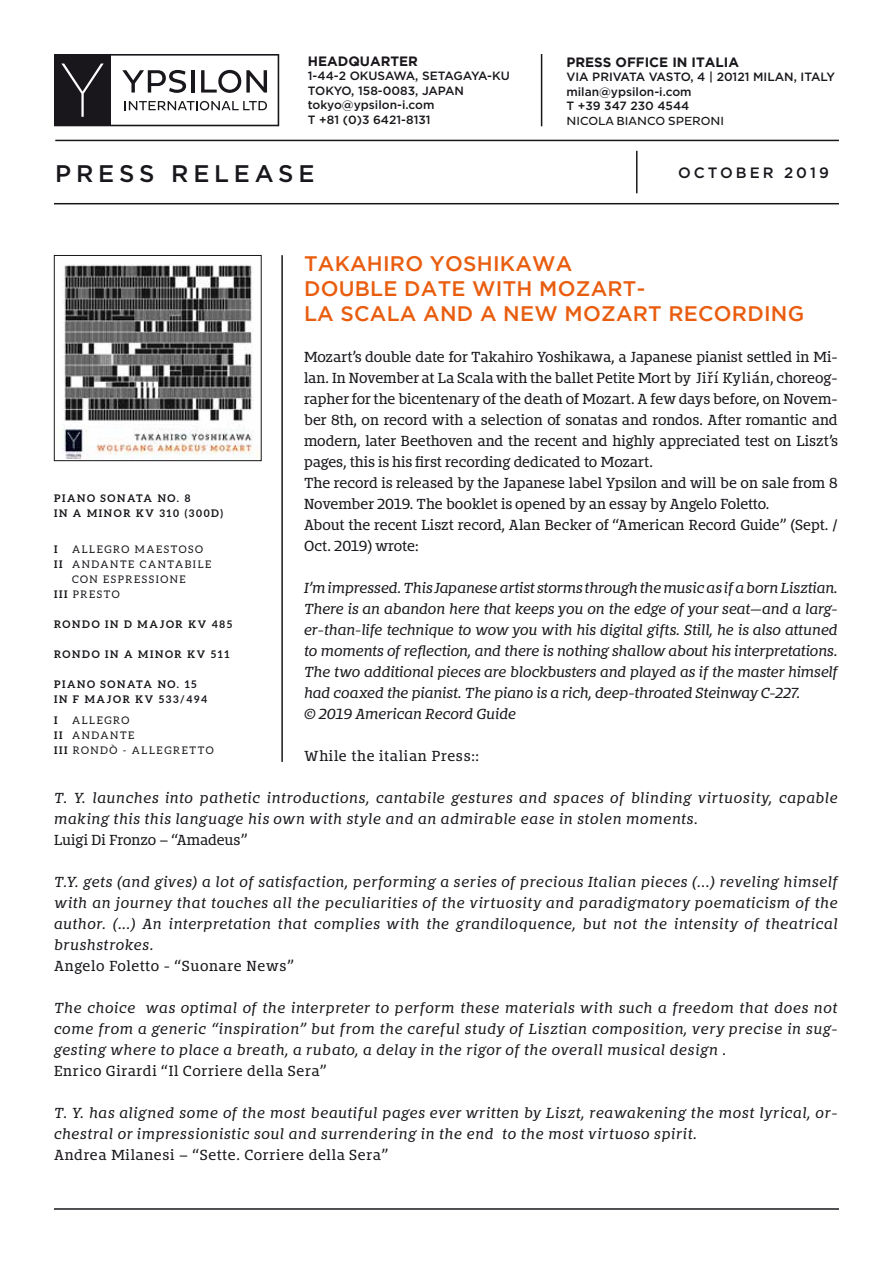
<style>
.page{position:relative;width:893px;height:1263px;background:#fff}
.page>*{position:absolute;margin:0;border:0;box-sizing:border-box;transform-origin:0 0}
.t1{font:500 24px "Gotham";letter-spacing:.2em;color:#1a171c}
.t2{font:500 21px/25.2px "Gotham";letter-spacing:.01em;color:#e95d0f}
.t3{font:500 15px "Gotham";letter-spacing:.2em;color:#1a171c}
.t4{font:13.5px/21px "Bommer Slab";color:#1a171c}
.t5{font:italic 13.5px/21px "Bommer Slab";letter-spacing:.02em;color:#1a171c;text-align:justify}
.t6{font:italic 13.5px/21px "Bommer Slab";letter-spacing:-.005em;color:#1a171c}
.t7{font:italic 13.5px/21px "Bommer Slab";letter-spacing:.05em;color:#1a171c}
.t8{font:italic 13.5px/21px "Bommer Slab";letter-spacing:.045em;color:#1a171c}
.t9{font:13.5px "Bommer Slab";letter-spacing:.05em;color:#1a171c}
.t10{font:700 13.5px "Gotham";color:#1a171c}
.t11{font:13.5px "Bommer Slab";letter-spacing:.04em;color:#1a171c}
.t12{font:500 12px/14.4px "Gotham";color:#1a171c}
.t13{font:12px "Pluto Sans";color:#1a171c}
.t14{font:700 10.5px/15px "Aleo";letter-spacing:.15em;color:#1a171c}
.t15{font:10.5px/15px "Aleo";letter-spacing:.15em;color:#1a171c}
.s1{font-weight:700}
</style>
<div class="page">
<hr style="left:54px;top:1208px;width:785px;height:2px;background:#1a171c">
<svg style="left:54px;top:54px;width:225px;height:72px"></svg>
<hr style="left:55px;top:140px;width:784px;height:1px;background:#1a171c">
<hr style="left:54px;top:203px;width:785px;height:1px;background:#1a171c">
<hr style="left:541px;top:54px;width:1px;height:72px;background:#1a171c">
<hr style="left:636px;top:151px;width:1px;height:42px;background:#1a171c">
<img style="left:63px;top:264px;width:197px;height:195px">
<div style="left:54px;top:255px;width:208px;height:206px;border:1px solid #1a171c"></div>
<hr style="left:281px;top:255px;width:2px;height:507px;background:#1a171c">
<p class="t10" style="left:308px;top:53px;width:112px">HEADQUARTER</p>
<p class="t12" style="left:308px;top:69px;width:203px">1-44-2 OKUSAWA, SETAGAYA-KU<br>TOKYO, 158-0083, JAPAN tokyo@ypsilon-i.com<br>T +81 (0)3 6421-8131</p>
<h1 class="t1" style="left:55px;top:157px;width:261px">PRESS RELEASE</h1>
<p class="t10" style="left:566px;top:54px;width:174px">PRESS OFFICE IN ITALIA</p>
<p class="t12" style="left:566px;top:70px;width:270px">VIA PRIVATA VASTO, 4 | 20121 MILAN, ITALY milan@ypsilon-i.com<br>T +39 347 230 4544</p>
<p class="t13" style="left:566px;top:114px;width:159px">NICOLA BIANCO SPERONI</p>
<p class="t3" style="left:678px;top:163px;width:152px">OCTOBER 2019</p>
<h2 class="t2" style="left:304px;top:250px;width:502px">TAKAHIRO YOSHIKAWA<br>DOUBLE DATE WITH MOZART-<br>LA SCALA AND A NEW MOZART RECORDING</h2>
<p class="t4" style="left:304px;top:347px;width:536px">Mozart’s double date for Takahiro Yoshikawa, a Japanese pianist settled in Mi&shy;lan. In November at La Scala with the ballet Petite Mort by Jiří Kylián, choreog&shy;rapher for the bicentenary of the death of Mozart. A few days before, on Novem&shy;ber 8th, on record with a selection of sonatas and rondos. After romantic and modern, later Beethoven and the recent and highly appreciated test on Liszt’s pages, this is his first recording dedicated to Mozart.<br>The record is released by the Japanese label Ypsilon and will be on sale from 8<br>November 2019. The booklet is opened by an essay by Angelo Foletto.<br>About the recent Liszt record, Alan Becker of “American Record Guide” (Sept. / Oct. 2019) wrote:</p>
<p class="t6" style="left:304px;top:578px;width:535px">I’m impressed. This Japanese artist storms through the music as if a born Lisztian.<br>There is an abandon here that keeps you on the edge of your seat—and a larg&shy;er-than-life technique to wow you with his digital gifts. Still, he is also attuned to moments of reflection, and there is nothing shallow about his interpretations.<br>The two additional pieces are blockbusters and played as if the master himself had coaxed the pianist. The piano is a rich, deep-throated Steinway C-227.<br>© 2019 American Record Guide</p>
<p class="t9" style="left:304px;top:746px;width:177px">While the italian Press::</p>
<p class="t8" style="left:54px;top:788px;width:785px">T. Y. launches into pathetic introductions, cantabile gestures and spaces of blinding virtuosity, capable making this this language his own with style and an admirable ease in stolen moments.</p>
<p class="t4" style="left:54px;top:830px;width:195px">Luigi Di Fronzo – “Amadeus”</p>
<p class="t5" style="left:54px;top:872px;width:785px">T.Y. gets (and gives) a lot of satisfaction, performing a series of precious Italian pieces (...) reveling himself with an journey that touches all the peculiarities of the virtuosity and paradigmatory poematicism of the author. (...) An interpretation that complies with the grandiloquence, but not the intensity of theatrical brushstrokes.</p>
<p class="t11" style="left:54px;top:956px;width:241px">Angelo Foletto - “Suonare News”</p>
<p class="t5" style="left:54px;top:998px;width:785px">The choice was optimal of the interpreter to perform these materials with such a freedom that does not come from a generic “inspiration” but from the careful study of Lisztian composition, very precise in sug&shy;gesting where to place a breath, a rubato, a delay in the rigor of the overall musical design .</p>
<p class="t9" style="left:54px;top:1061px;width:274px">Enrico Girardi “Il Corriere della Sera”</p>
<p class="t7" style="left:54px;top:1103px;width:785px">T. Y. has aligned some of the most beautiful pages ever written by Liszt, reawakening the most lyrical, or&shy;chestral or impressionistic soul and surrendering in the end to the most virtuoso spirit.</p>
<p class="t9" style="left:54px;top:1145px;width:336px">Andrea Milanesi – “Sette. Corriere della Sera”</p>
<p class="t14" style="left:54px;top:490px;width:170px">PIANO SONATA NO. 8<br>IN A MINOR KV 310 (300D)</p>
<p class="t14" style="left:54px;top:541px;width:5px">I</p>
<p class="t15" style="left:72px;top:541px;width:132px">ALLEGRO MAESTOSO</p>
<p class="t15" style="left:54px;top:556px;width:159px"><span class="s1">II</span> ANDANTE CANTABILE</p>
<p class="t15" style="left:72px;top:571px;width:115px">CON ESPRESSIONE</p>
<p class="t15" style="left:54px;top:586px;width:67px"><span class="s1">III</span> PRESTO</p>
<p class="t14" style="left:54px;top:616px;width:180px">RONDO IN D MAJOR KV 485</p>
<p class="t14" style="left:54px;top:646px;width:177px">RONDO IN A MINOR KV 511</p>
<p class="t14" style="left:54px;top:676px;width:155px">PIANO SONATA NO. 15<br>IN F MAJOR KV 533/494</p>
<p class="t14" style="left:54px;top:712px;width:5px">I</p>
<p class="t15" style="left:54px;top:712px;width:161px;text-indent:18px">ALLEGRO<br><span class="s1">II</span> ANDANTE<br><span class="s1">III</span> RONDÒ - ALLEGRETTO</p>
</div>
